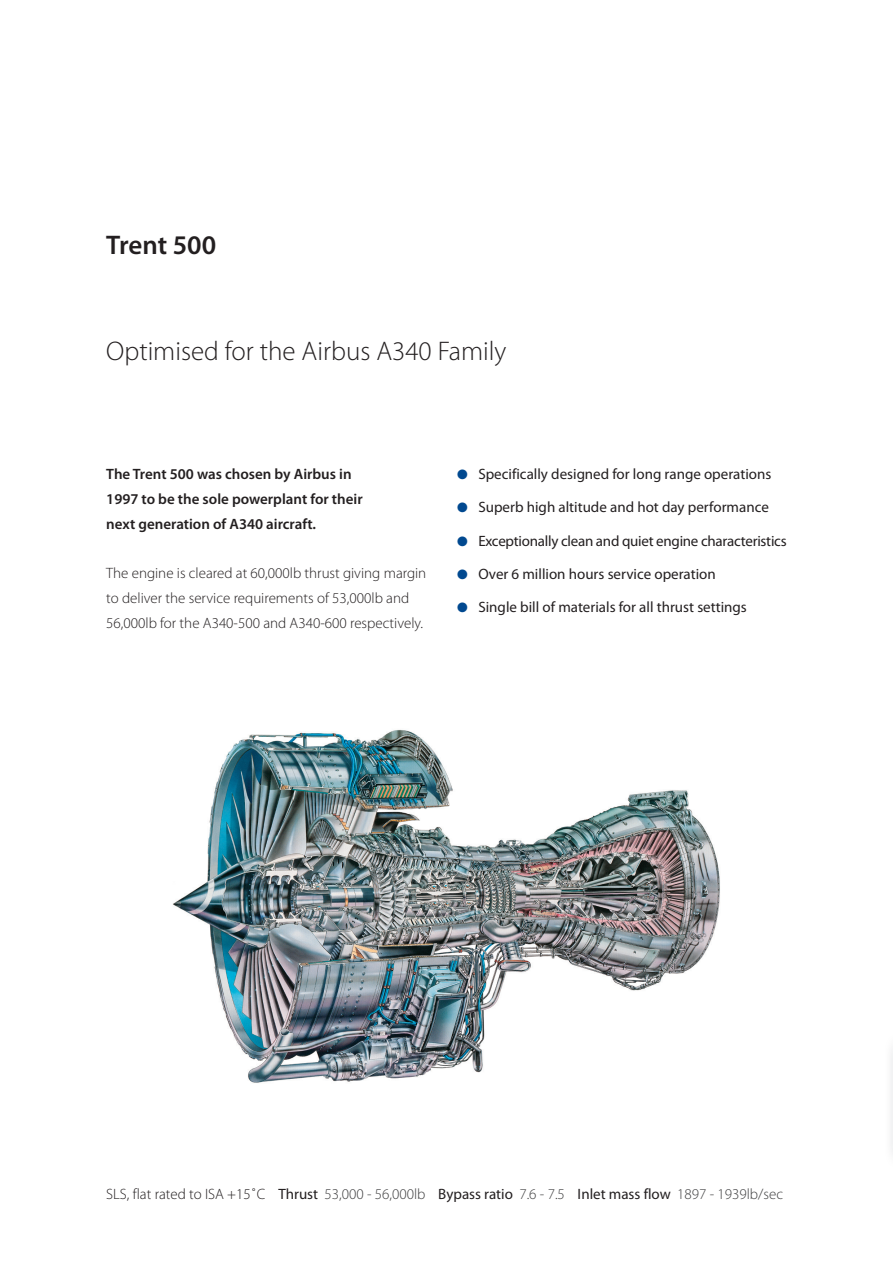
<style>
.page{position:relative;width:893px;height:1263px;background:#fff}
.page>*{position:absolute;margin:0;border:0;box-sizing:border-box;transform-origin:0 0}
.t1{font:300 27px "Myriad Pro";color:#231f20}
.t2{font:600 27px "Myriad Pro";color:#231f20}
.t3{font:15px "Myriad Pro";color:#231f20}
.t4{font:300 15px/24.8px "Myriad Pro";color:#231f20}
.t5{font:600 15px/24.8px "Myriad Pro";color:#231f20}
.t6{font:300 15px "Myriad Pro";color:#3e3e3f}
.s1{color:#014990}
.s2{color:#231f20}
.s3{font-weight:400;color:#231f20}
</style>
<div class="page">
<img style="left:173px;top:729px;width:547px;height:354px">
<img style="left:891px;top:1053px;width:2px;height:99px">
<svg style="left:892px;top:1051px;width:1px;height:97px"></svg>
<h1 class="t2" style="left:106px;top:228px;width:111px">Trent 500</h1>
<h1 class="t1" style="left:106px;top:337px;width:402px">Optimised for the Airbus A340 Family</h1>
<p class="t5" style="left:106px;top:461px;width:258px">The Trent 500 was chosen by Airbus in<br>1997 to be the sole powerplant for their next generation of A340 aircraft.</p>
<p class="t4" style="left:106px;top:561px;width:321px">The engine is cleared at 60,000lb thrust giving margin to deliver the service requirements of 53,000lb and<br>56,000lb for the A340-500 and A340-600 respectively.</p>
<p class="t3" style="left:457px;top:465px;width:316px"><span class="s1">●</span> Specifically designed for long range operations</p>
<p class="t3" style="left:457px;top:498px;width:313px"><span class="s1">●</span> Superb high altitude and hot day performance</p>
<p class="t3" style="left:457px;top:531px;width:331px"><span class="s1">●</span> Exceptionally clean and quiet engine characteristics</p>
<p class="t3" style="left:457px;top:564px;width:260px"><span class="s1">●</span> Over 6 million hours service operation</p>
<p class="t3" style="left:457px;top:598px;width:291px"><span class="s1">●</span> Single bill of materials for all thrust settings</p>
<p class="t6" style="left:106px;top:1186px;width:678px"><span class="s2">SLS, flat rated to ISA +15˚C</span> <span class="s3">Thrust</span> 53,000 - 56,000lb <span class="s3">Bypass ratio</span> 7.6 - 7.5 <span class="s3">Inlet mass flow</span> 1897 - 1939lb/sec</p>
</div>
